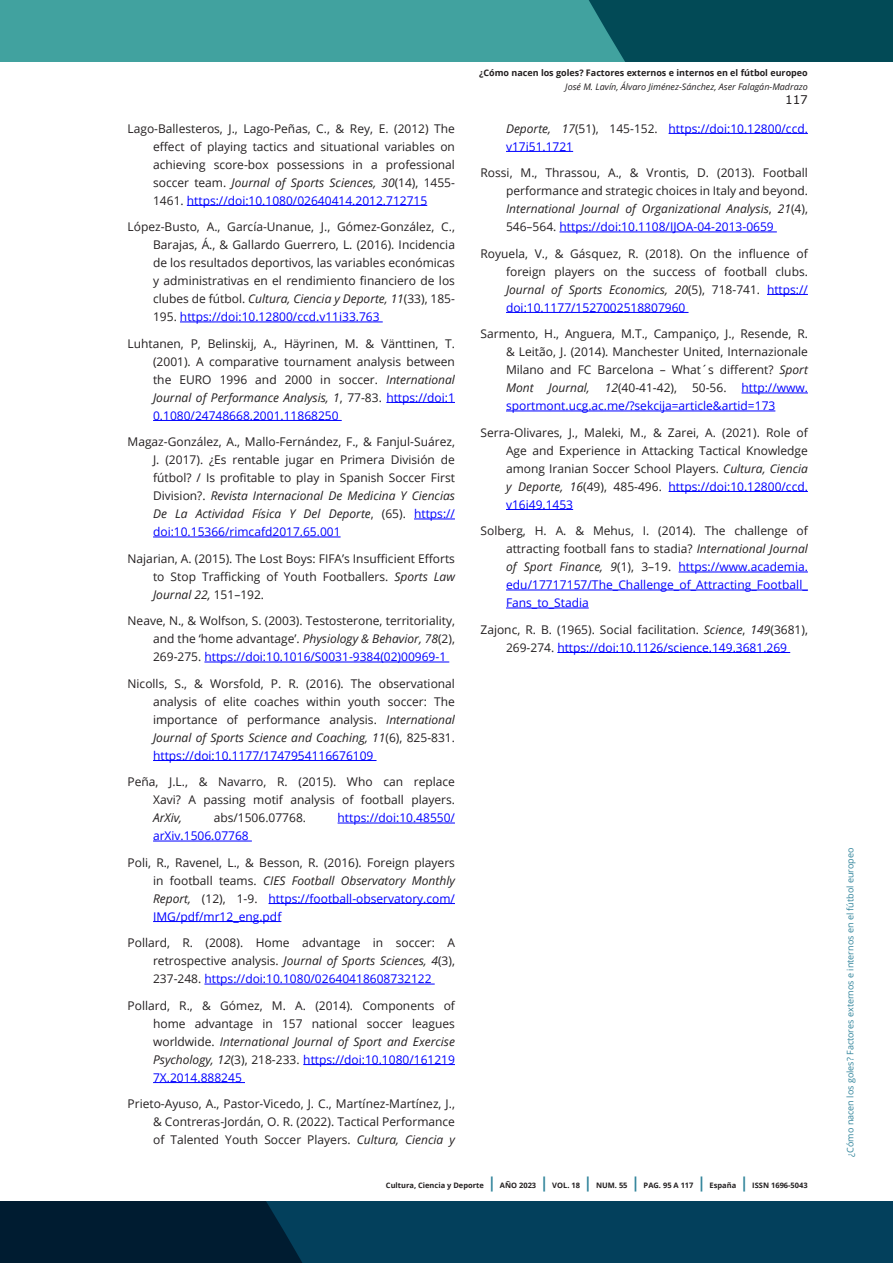
<style>
.page{position:relative;width:893px;height:1263px;background:#fff}
.page>*{position:absolute;margin:0;border:0;box-sizing:border-box;transform-origin:0 0}
.bibliografia{font:12px/18px "Open Sans";color:#231f20;text-align:justify}
.bibliografia-2{font:12px/18px "Open Sans";color:#00f}
.bibliografia-3{font:italic 12px "Open Sans";color:#231f20}
.t1{font:12px "Verdana";color:#231f20}
.t2{font:9px "Open Sans";color:#31849b}
.t3{font:700 9px "Open Sans";color:#231f20}
.t4{font:italic 9px "Open Sans";color:#231f20}
.t5{font:700 7.5px "Open Sans";color:#231f20}
.s1{font-style:italic}
.s2{color:#00f}
.s3{font-style:italic;color:#231f20}
.s4{color:#231f20}
.s5{font-size:15px;color:#31849b}
</style>
<div class="page">
<svg style="left:0;top:1201px;width:893px;height:62px;background:#02344e"></svg>
<div style="left:0;top:0;width:893px;height:62px;background:#41a29f"></div>
<div style="left:589px;top:0;width:304px;height:62px;background:#024a56"></div>
<hr style="left:669px;top:133px;width:139px;height:1px;background:#00f">
<hr style="left:506px;top:151px;width:67px;height:1px;background:#00f">
<hr style="left:559px;top:232px;width:218px;height:1px;background:#00f">
<hr style="left:767px;top:294px;width:41px;height:1px;background:#00f">
<hr style="left:506px;top:312px;width:182px;height:1px;background:#00f">
<hr style="left:741px;top:393px;width:67px;height:1px;background:#00f">
<hr style="left:506px;top:411px;width:269px;height:1px;background:#00f">
<hr style="left:669px;top:491px;width:139px;height:1px;background:#00f">
<hr style="left:506px;top:509px;width:67px;height:1px;background:#00f">
<hr style="left:679px;top:572px;width:129px;height:1px;background:#00f">
<hr style="left:506px;top:590px;width:302px;height:1px;background:#00f">
<hr style="left:506px;top:608px;width:83px;height:1px;background:#00f">
<hr style="left:557px;top:652px;width:233px;height:1px;background:#00f">
<hr style="left:187px;top:205px;width:240px;height:1px;background:#00f">
<hr style="left:180px;top:322px;width:203px;height:1px;background:#00f">
<hr style="left:386px;top:402px;width:69px;height:1px;background:#00f">
<hr style="left:153px;top:420px;width:189px;height:1px;background:#00f">
<hr style="left:414px;top:519px;width:41px;height:1px;background:#00f">
<hr style="left:153px;top:537px;width:188px;height:1px;background:#00f">
<hr style="left:204px;top:662px;width:245px;height:1px;background:#00f">
<hr style="left:153px;top:760px;width:223px;height:1px;background:#00f">
<hr style="left:338px;top:823px;width:117px;height:1px;background:#00f">
<hr style="left:153px;top:841px;width:99px;height:1px;background:#00f">
<hr style="left:268px;top:903px;width:187px;height:1px;background:#00f">
<hr style="left:153px;top:921px;width:128px;height:1px;background:#00f">
<hr style="left:204px;top:984px;width:231px;height:1px;background:#00f">
<hr style="left:303px;top:1064px;width:152px;height:1px;background:#00f">
<hr style="left:153px;top:1082px;width:92px;height:1px;background:#00f">
<p class="bibliografia" style="left:153px;top:119px;width:303px;text-indent:-26px">Lago-Ballesteros, J., Lago-Peñas, C., &amp; Rey, E. (2012) The effect of playing tactics and situational variables on achieving score-box possessions in a professional soccer team. <span class="s1">Journal of Sports Sciences, 30</span>(14), 1455- 1461. <span class="s2">https://doi:10.1080/02640414.2012.712715</span></p>
<p class="bibliografia" style="left:153px;top:217px;width:303px;text-indent:-26px">López-Busto, A., García-Unanue, J., Gómez-González, C., Barajas, Á., &amp; Gallardo Guerrero, L. (2016). Incidencia de los resultados deportivos, las variables económicas y administrativas en el rendimiento financiero de los clubes de fútbol. <span class="s1">Cultura, Ciencia y Deporte, 11</span>(33), 185- 195. <span class="s2">https://doi:10.12800/ccd.v11i33.763</span></p>
<p class="bibliografia" style="left:153px;top:334px;width:303px;text-indent:-26px">Luhtanen, P, Belinskij, A., Häyrinen, M. &amp; Vänttinen, T. (2001). A comparative tournament analysis between the EURO 1996 and 2000 in soccer. <span class="s1">International Journal of Performance Analysis, 1</span>, 77-83. <span class="s2">https://doi:1<br>0.1080/24748668.2001.11868250</span></p>
<p class="bibliografia" style="left:153px;top:432px;width:303px;text-indent:-26px">Magaz-González, A., Mallo-Fernández, F., &amp; Fanjul-Suárez, J. (2017). ¿Es rentable jugar en Primera División de fútbol? / Is profitable to play in Spanish Soccer First Division?. <span class="s1">Revista Internacional De Medicina Y Ciencias De La Actividad Física Y Del Deporte</span>, (65). <span class="s2">https:// doi:10.15366/rimcafd2017.65.001</span></p>
<p class="bibliografia" style="left:153px;top:549px;width:303px;text-indent:-26px">Najarian, A. (2015). The Lost Boys: FIFA’s Insufficient Efforts to Stop Trafficking of Youth Footballers. <span class="s1">Sports Law Journal 22,</span> 151–192.</p>
<p class="bibliografia" style="left:153px;top:611px;width:303px;text-indent:-26px">Neave, N., &amp; Wolfson, S. (2003). Testosterone, territoriality, and the ‘home advantage’. <span class="s1">Physiology &amp; Behavior, 78</span>(2), 269-275. <span class="s2">https://doi:10.1016/S0031-9384(02)00969-1</span></p>
<p class="bibliografia" style="left:153px;top:674px;width:303px;text-indent:-26px">Nicolls, S., &amp; Worsfold, P. R. (2016). The observational analysis of elite coaches within youth soccer: The importance of performance analysis. <span class="s1">International Journal of Sports Science and Coaching, 11</span>(6), 825-831. <span class="s2">https://doi:10.1177/1747954116676109</span></p>
<p class="bibliografia" style="left:153px;top:772px;width:303px;text-indent:-26px">Peña, J.L., &amp; Navarro, R. (2015). Who can replace Xavi? A passing motif analysis of football players.<br><span class="s1">ArXiv,</span></p>
<p class="bibliografia" style="left:214px;top:808px;width:94px">abs/1506.07768.</p>
<p class="bibliografia-2" style="left:338px;top:808px;width:119px">https://doi:10.48550/</p>
<p class="bibliografia-2" style="left:153px;top:826px;width:97px">arXiv.1506.07768</p>
<p class="bibliografia" style="left:153px;top:853px;width:303px;text-indent:-26px">Poli, R., Ravenel, L., &amp; Besson, R. (2016). Foreign players in football teams. <span class="s1">CIES Football Observatory Monthly Report,</span> (12), 1-9. <span class="s2">https://football-observatory.com/ IMG/pdf/mr12_eng.pdf</span></p>
<p class="bibliografia" style="left:153px;top:933px;width:303px;text-indent:-26px">Pollard, R. (2008). Home advantage in soccer: A retrospective analysis. <span class="s1">Journal of Sports Sciences, 4</span>(3), 237-248. <span class="s2">https://doi:10.1080/02640418608732122</span></p>
<p class="bibliografia" style="left:153px;top:996px;width:303px;text-indent:-26px">Pollard, R., &amp; Gómez, M. A. (2014). Components of home advantage in 157 national soccer leagues worldwide. <span class="s1">International Journal of Sport and Exercise Psychology, 12</span>(3), 218-233. <span class="s2">https://doi:10.1080/161219<br>7X.2014.888245</span></p>
<p class="bibliografia" style="left:153px;top:1094px;width:303px;text-indent:-26px">Prieto-Ayuso, A., Pastor-Vicedo, J. C., Martínez-Martínez, J., &amp; Contreras-Jordán, O. R. (2022). Tactical Performance of Talented Youth Soccer Players. <span class="s1">Cultura, Ciencia y</span></p>
<p class="t3" style="left:479px;top:67px;width:330px">¿Cómo nacen los goles? Factores externos e internos en el fútbol europeo</p>
<p class="t4" style="left:565px;top:81px;width:244px">José M. Lavín, Álvaro Jiménez-Sánchez, Aser Falagán-Madrazo</p>
<p class="t1" style="left:785px;top:91px;width:24px">117</p>
<p class="bibliografia-2" style="left:506px;top:119px;width:303px"><span class="s3">Deporte, 17</span><span class="s4">(51), 145-152.</span> https://doi:10.12800/ccd. v17i51.1721</p>
<p class="bibliografia" style="left:506px;top:163px;width:303px;text-indent:-26px">Rossi, M., Thrassou, A., &amp; Vrontis, D. (2013). Football performance and strategic choices in Italy and beyond.<br><span class="s1">International Journal of Organizational Analysis</span>, <span class="s1">21</span>(4), 546–564. <span class="s2">https://doi:10.1108/IJOA-04-2013-0659</span></p>
<p class="bibliografia" style="left:506px;top:244px;width:303px;text-indent:-26px">Royuela, V., &amp; Gásquez, R. (2018). On the influence of foreign players on the success of football clubs.<br><span class="s1">Journal of Sports Economics, 20</span>(5), 718-741. <span class="s2">https:// doi:10.1177/1527002518807960</span></p>
<p class="bibliografia" style="left:506px;top:324px;width:303px;text-indent:-26px">Sarmento, H., Anguera, M.T., Campaniço, J., Resende, R. &amp; Leitão, J. (2014). Manchester United, Internazionale Milano and FC Barcelona – What´s different? <span class="s1">Sport Mont</span></p>
<p class="bibliografia-2" style="left:506px;top:378px;width:303px;text-indent:99px"><span class="s3">12</span><span class="s4">(40-41-42), 50-56.</span> http://www. sportmont.ucg.ac.me/?sekcija=article&amp;artid=173</p>
<p class="bibliografia" style="left:506px;top:423px;width:303px;text-indent:-26px">Serra-Olivares, J., Maleki, M., &amp; Zarei, A. (2021). Role of Age and Experience in Attacking Tactical Knowledge among Iranian Soccer School Players. <span class="s1">Cultura, Ciencia y Deporte, 16</span>(49), 485-496. <span class="s2">https://doi:10.12800/ccd. v16i49.1453</span></p>
<p class="bibliografia-2" style="left:506px;top:521px;width:303px;text-align:justify;text-indent:-26px"><span class="s4">Solberg, H. A. &amp; Mehus, I. (2014). The challenge of attracting football fans to stadia?</span> <span class="s3">International Journal of Sport Finance, 9</span><span class="s4">(1), 3–19.</span> https://www.academia. edu/17717157/The_Challenge_of_Attracting_Football_ Fans_to_Stadia</p>
<p class="bibliografia" style="left:480px;top:620px;width:329px;text-align:center">Zajonc, R. B. (1965). Social facilitation. <span class="s1">Science</span>, <span class="s1">149</span>(3681),<br>269-274. <span class="s2">https://doi:10.1126/science.149.3681.269</span></p>
<p class="bibliografia-3" style="left:549px;top:379px;width:43px">Journal,</p>
<p class="t5" style="left:386px;top:1180px;width:423px">Cultura, Ciencia y Deporte <span class="s5">|</span> AÑO 2023 <span class="s5">|</span> VOL. 18 <span class="s5">|</span> NUM. 55 <span class="s5">|</span> PAG. 95 A 117 <span class="s5">|</span> España <span class="s5">|</span> ISSN 1696-5043</p>
<p class="t2" style="left:844px;top:1156px;width:310px;rotate:-90deg">¿Cómo nacen los goles? Factores externos e internos en el fútbol europeo</p>
</div>
